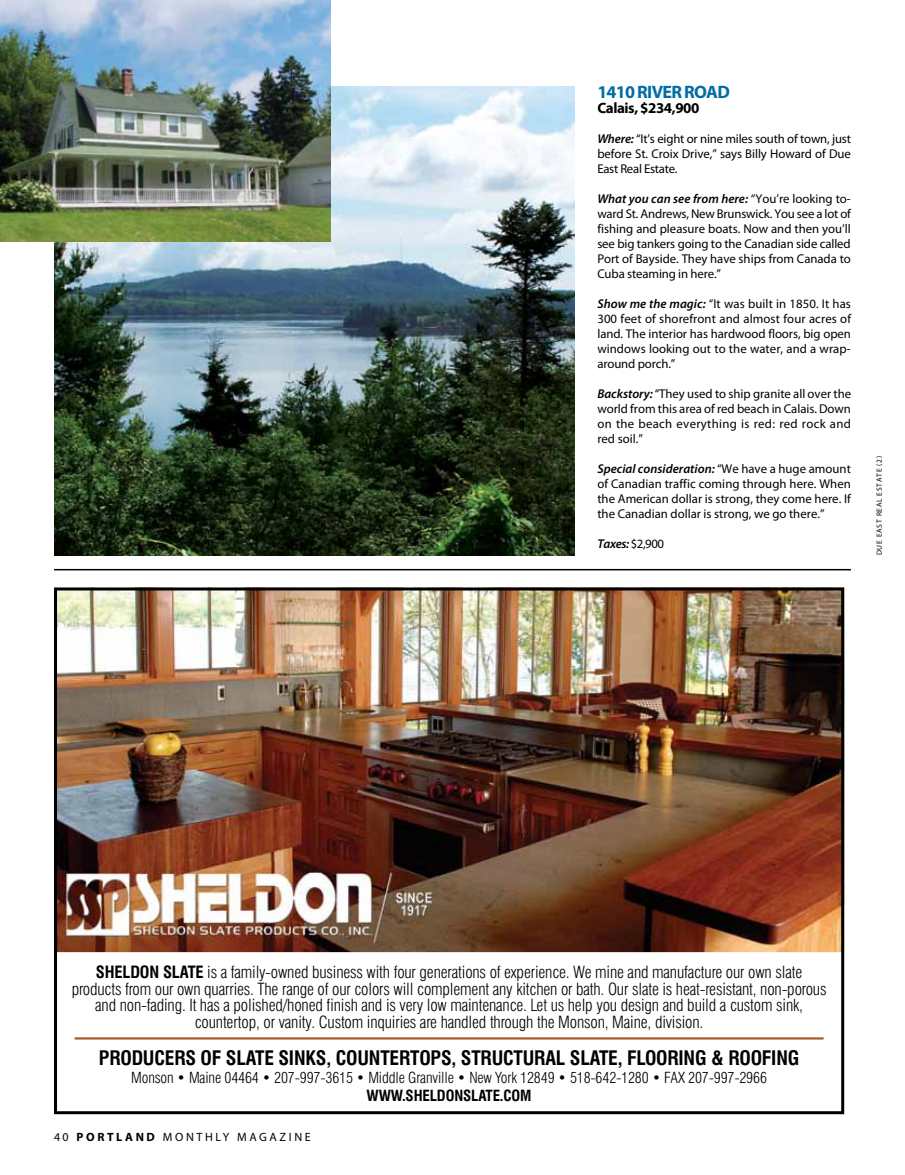
<style>
.page{position:relative;width:905px;height:1175px;background:#fff}
.page>*{position:absolute;margin:0;border:0;box-sizing:border-box;transform-origin:0 0}
.t1{font:700 condensed 19.5px "Swiss 721 BT";letter-spacing:-.01em;color:#000}
.t2{font:700 18px "Myriad Pro";letter-spacing:-.04em;color:#006ea5}
.t3{font:300 condensed 16.5px/16.5px "Swiss 721 BT";letter-spacing:-.01em;color:#000;text-align:center}
.t4{font:300 condensed 15px "Swiss 721 BT";letter-spacing:-.01em;color:#000}
.t5{font:700 condensed 15px "Swiss 721 BT";letter-spacing:-.01em;color:#000}
.t6{font:700 15px "Myriad Pro";letter-spacing:-.03em;color:#000}
.t7{font:12.75px/15px "Myriad Pro";color:#000;text-align:justify}
.t8{font:italic 600 12.75px "Myriad Pro";letter-spacing:-.025em;color:#000}
.t9{font:12px "Myriad Pro";letter-spacing:.22em;color:#000}
.t10{font:7.5px "Myriad Pro";color:#000}
.s1{font-weight:600;font-style:italic}
.s2{font-weight:400;font-style:normal}
.s3{font-weight:700}
</style>
<div class="page">
<img style="left:54px;top:87px;width:520px;height:468px">
<img style="left:0;top:0;width:330px;height:242px">
<hr style="left:75px;top:1037px;width:748px;height:2px;background:#a55c2a">
<img style="left:58px;top:591px;width:782px;height:361px">
<div style="left:54px;top:587px;width:790px;height:527px;border:3px solid #000"></div>
<img style="left:62px;top:861px;width:377px;height:87px">
<hr style="left:54px;top:569px;width:796px;height:1px;background:#000">
<h2 class="t2" style="left:597px;top:80px;width:134px">1410 RIVER ROAD</h2>
<p class="t6" style="left:597px;top:98px;width:104px">CALAIS, $234,900</p>
<p class="t7" style="left:597px;top:131px;width:255px"><span class="s1">Where:</span> “It’s eight or nine miles south of town, just before St. Croix Drive,” says Billy Howard of Due East Real Estate.</p>
<p class="t7" style="left:597px;top:191px;width:255px"><span class="s1">What you can see from here:</span> “You’re looking to&shy;ward St. Andrews, New Brunswick. You see a lot of fishing and pleasure boats. Now and then you’ll see big tankers going to the Canadian side called Port of Bayside. They have ships from Canada to Cuba steaming in here.”</p>
<p class="t7" style="left:597px;top:296px;width:255px"><span class="s1">Show me the magic:</span> “It was built in 1850. It has 300 feet of shorefront and almost four acres of land. The interior has hardwood floors, big open windows looking out to the water, and a wrap&shy;around porch.”</p>
<p class="t7" style="left:597px;top:386px;width:255px"><span class="s1">Backstory:</span> “They used to ship granite all over the world from this area of red beach in Calais. Down on the beach everything is red: red rock and red soil.”</p>
<p class="t7" style="left:597px;top:461px;width:255px"><span class="s1">Special consideration:</span> “We have a huge amount of Canadian traffic coming through here. When the American dollar is strong, they come here. If the Canadian dollar is strong, we go there.”</p>
<p class="t8" style="left:597px;top:536px;width:68px">Taxes: <span class="s2">$2,900</span></p>
<p class="t10" style="left:874px;top:555px;width:100px;rotate:-90deg">Due East Real Estate (2)</p>
<p class="t3" style="left:72px;top:964px;width:756px"><span class="s3">SHELDON SLATE</span> is a family-owned business with four generations of experience. We mine and manufacture our own slate products from our own quarries. The range of our colors will complement any kitchen or bath. Our slate is heat-resistant, non-porous and non-fading. It has a polished/honed finish and is very low maintenance. Let us help you design and build a custom sink, countertop, or vanity. Custom inquiries are handled through the Monson, Maine, division.</p>
<h1 class="t1" style="left:99px;top:1045px;width:701px">PRODUCERS OF SLATE SINKS, COUNTERTOPS, STRUCTURAL SLATE, FLOORING &amp; ROOFING</h1>
<p class="t4" style="left:131px;top:1068px;width:637px">Monson • Maine 04464 • 207-997-3615 • Middle Granville • New York 12849 • 518-642-1280 • FAX 207-997-2966</p>
<p class="t5" style="left:366px;top:1086px;width:166px">WWW.SHELDONSLATE.COM</p>
<p class="t9" style="left:54px;top:1129px;width:258px">40 <span class="s3">PORTLAND</span> mont hly magazine</p>
</div>
